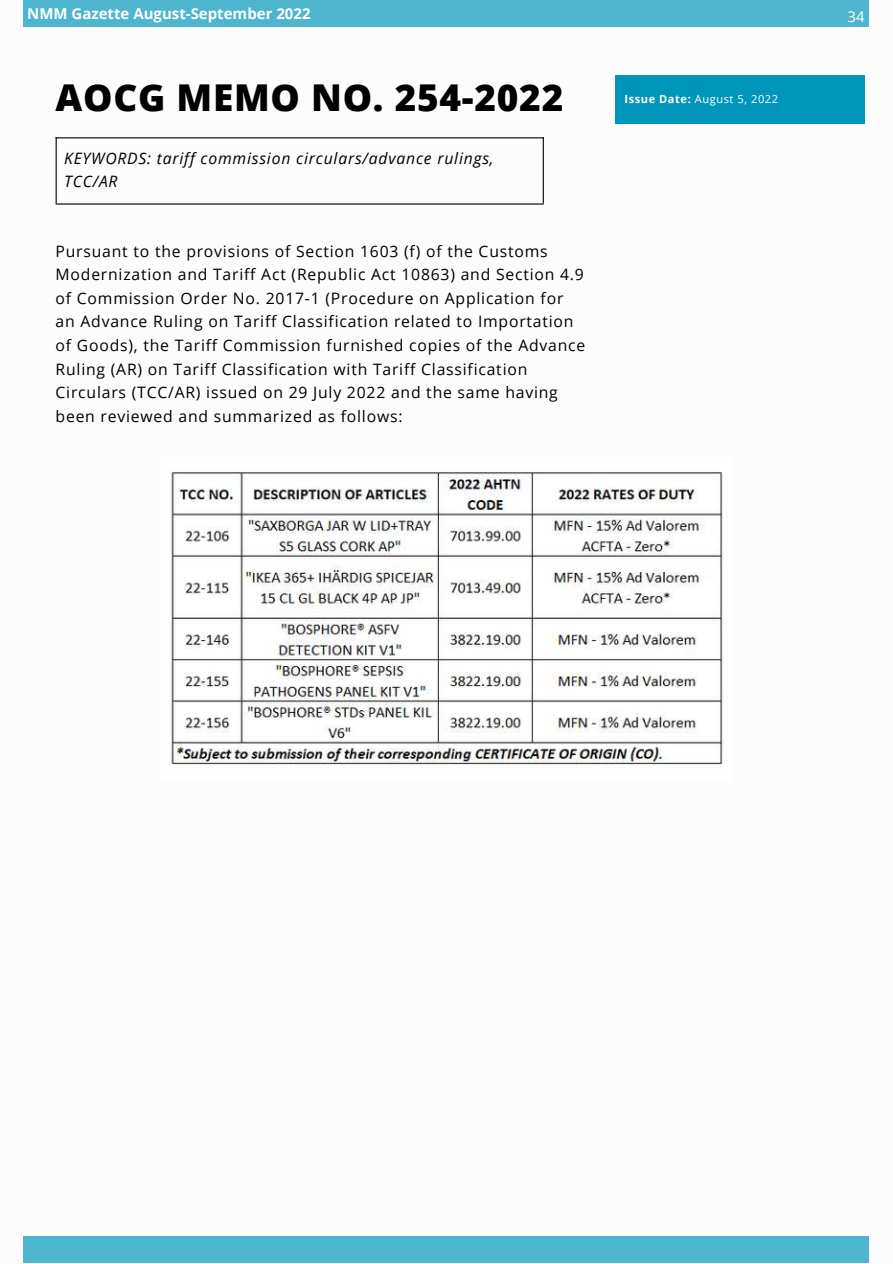
<style>
.page{position:relative;width:893px;height:1264px;background:#fff}
.page>*{position:absolute;margin:0;border:0;box-sizing:border-box;transform-origin:0 0}
.t1{font:800 36.9px "Open Sans";letter-spacing:.02em;color:#000}
.t2{font:15.75px/23.5px "Open Sans";letter-spacing:.05em;color:#000}
.t3{font:italic 15.75px/23.5px "Open Sans";letter-spacing:.05em;color:#000}
.t4{font:700 15px "Open Sans";color:#fff}
.t5{font:15px "Open Sans";color:#fff}
.t6{font:11.1px "Open Sans";letter-spacing:.05em;color:#fff}
.s1{font-weight:700}
</style>
<div class="page">
<div style="left:23px;top:0;width:845px;height:26px;background:#4db5ce"></div>
<div style="left:23px;top:1236px;width:845px;height:26px;background:#4db5ce"></div>
<div style="left:615px;top:75px;width:249px;height:48px;background:#0096bb"></div>
<hr style="left:56px;top:137px;width:487px;height:1px;background:#000">
<hr style="left:542px;top:137px;width:2px;height:66px;background:#000">
<hr style="left:56px;top:137px;width:1px;height:66px;background:#000">
<hr style="left:56px;top:203px;width:487px;height:1px;background:#000">
<img style="left:170px;top:472px;width:553px;height:293px">
<p class="t4" style="left:27px;top:3px;width:285px">NMM Gazette August-September 2022</p>
<p class="t5" style="left:847px;top:6px;width:19px">34</p>
<h1 class="t1" style="left:56px;top:72px;width:509px">AOCG MEMO NO. 254-2022</h1>
<p class="t3" style="left:64px;top:146px;width:431px">KEYWORDS: tariff commission circulars/advance rulings,<br>TCC/AR</p>
<p class="t2" style="left:56px;top:239px;width:531px">Pursuant to the provisions of Section 1603 (f) of the Customs Modernization and Tariff Act (Republic Act 10863) and Section 4.9 of Commission Order No. 2017-1 (Procedure on Application for an Advance Ruling on Tariff Classification related to Importation of Goods), the Tariff Commission furnished copies of the Advance Ruling (AR) on Tariff Classification with Tariff Classification Circulars (TCC/AR) issued on 29 July 2022 and the same having been reviewed and summarized as follows:</p>
<p class="t6" style="left:624px;top:91px;width:155px"><span class="s1">Issue Date:</span> August 5, 2022</p>
</div>
